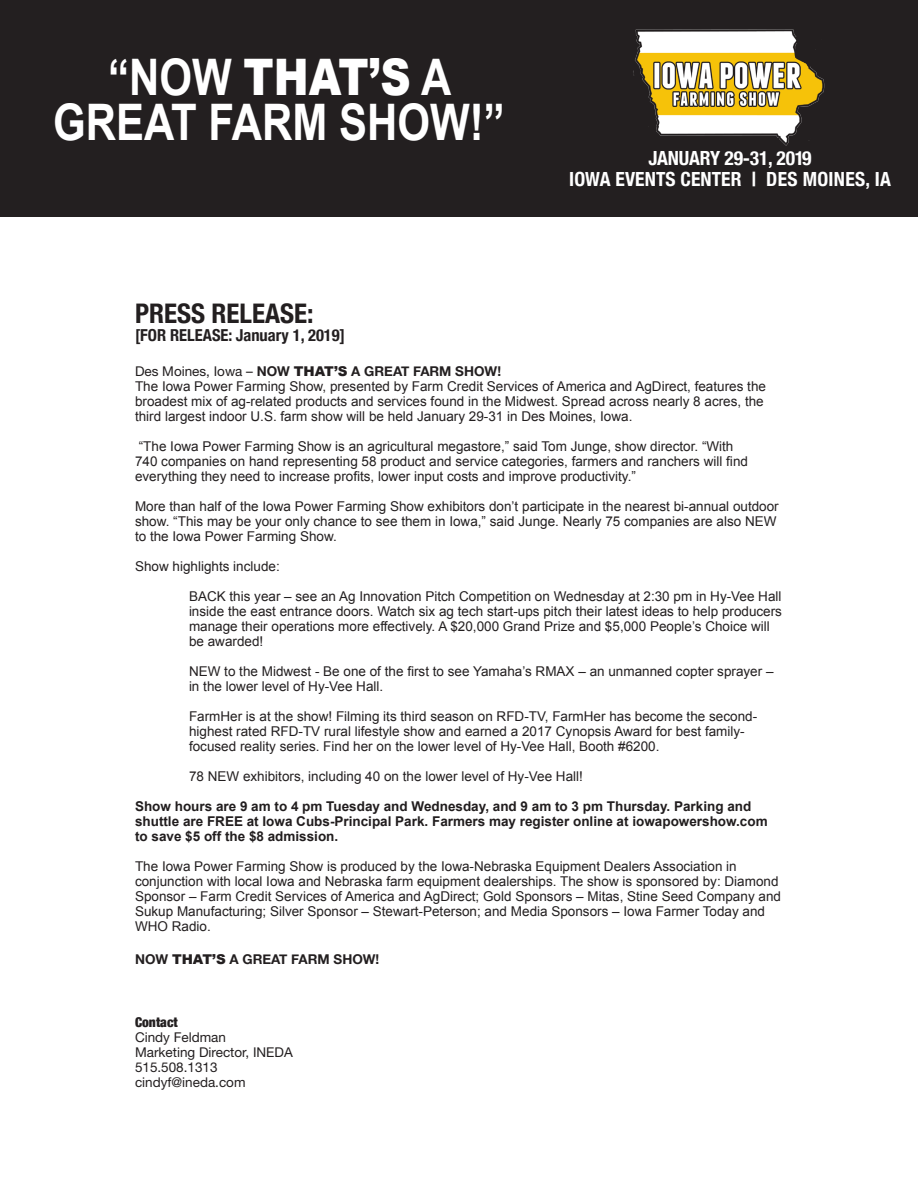
<style>
.page{position:relative;width:918px;height:1188px;background:#fff}
.page>*{position:absolute;margin:0;border:0;box-sizing:border-box;transform-origin:0 0}
.t1{font:700 50.4px/45px "Arial";color:#fff;text-align:center;scale:.83 1}
.t2{font:700 condensed 27px "Helvetica Neue";color:#231f20}
.t3{font:700 condensed 19.5px "Helvetica Neue";letter-spacing:.005em;color:#fff}
.t4{font:700 condensed 16.5px "Helvetica Neue";color:#231f20}
.t5{font:13.5px/15px "Arial";color:#231f20}
.Pa2{font:700 13.5px/15px "Arial";color:#211d1e}
.t6{font:700 13.5px "Helvetica Neue";color:#231f20}
.t7{font:13.5px "Helvetica Neue LT Std";color:#231f20}
.t8{font:900 condensed 13.5px "Helvetica Neue";color:#231f20}
.s1{font-weight:900}
.s2{font-family:"Helvetica Neue LT Std";font-weight:400;color:#221e1f}
.s3{font-family:"Arial";font-weight:900}
</style>
<div class="page">
<div style="left:0;top:0;width:918px;height:217px;background:#231f20"></div>
<img style="left:633px;top:29px;width:161px;height:117px">
<svg style="left:793px;top:32px;width:32px;height:113px"></svg>
<p class="t1" style="left:53px;top:56px;width:546px">“NOW <span class="s1">THAT’S</span> A<br>GREAT FARM SHOW!”</p>
<p class="t3" style="left:648px;top:142px;width:165px">JANUARY 29-31, 2019</p>
<p class="t3" style="left:569px;top:163px;width:323px">IOWA EVENTS CENTER | DES MOINES, IA</p>
<p class="t2" style="left:135px;top:291px;width:180px">PRESS RELEASE:</p>
<p class="t4" style="left:135px;top:322px;width:212px">[FOR RELEASE: January 1, 2019]</p>
<p class="t6" style="left:135px;top:361px;width:368px"><span class="s2">Des Moines, Iowa –</span> NOW <span class="s3">THAT’S</span> A GREAT FARM SHOW!</p>
<p class="t5" style="left:135px;top:379px;width:633px">The Iowa Power Farming Show, presented by Farm Credit Services of America and AgDirect, features the broadest mix of ag-related products and services found in the Midwest. Spread across nearly 8 acres, the third largest indoor U.S. farm show will be held January 29-31 in Des Moines, Iowa.</p>
<p class="t5" style="left:135px;top:439px;width:615px">“The Iowa Power Farming Show is an agricultural megastore,” said Tom Junge, show director. “With<br>740 companies on hand representing 58 product and service categories, farmers and ranchers will find everything they need to increase profits, lower input costs and improve productivity.”</p>
<p class="t5" style="left:135px;top:499px;width:645px">More than half of the Iowa Power Farming Show exhibitors don’t participate in the nearest bi-annual outdoor show. “This may be your only chance to see them in Iowa,” said Junge. Nearly 75 companies are also NEW to the Iowa Power Farming Show.</p>
<p class="t5" style="left:135px;top:559px;width:146px">Show highlights include:</p>
<p class="t5" style="left:189px;top:589px;width:595px">BACK this year – see an Ag Innovation Pitch Competition on Wednesday at 2:30 pm in Hy-Vee Hall inside the east entrance doors. Watch six ag tech start-ups pitch their latest ideas to help producers manage their operations more effectively. A $20,000 Grand Prize and $5,000 People’s Choice will be awarded!</p>
<p class="t5" style="left:189px;top:664px;width:586px">NEW to the Midwest - Be one of the first to see Yamaha’s RMAX – an unmanned copter sprayer – in the lower level of Hy-Vee Hall.</p>
<p class="t5" style="left:189px;top:709px;width:570px">FarmHer is at the show! Filming its third season on RFD-TV, FarmHer has become the second&shy;highest rated RFD-TV rural lifestyle show and earned a 2017 Cynopsis Award for best family&shy;focused reality series. Find her on the lower level of Hy-Vee Hall, Booth #6200.</p>
<p class="t5" style="left:189px;top:769px;width:395px">78 NEW exhibitors, including 40 on the lower level of Hy-Vee Hall!</p>
<p class="Pa2" style="left:135px;top:800px;width:634px">Show hours are 9 am to 4 pm Tuesday and Wednesday, and 9 am to 3 pm Thursday. Parking and shuttle are FREE at Iowa Cubs-Principal Park. Farmers may register online at iowapowershow.com to save $5 off the $8 admission.</p>
<p class="t5" style="left:135px;top:859px;width:648px">The Iowa Power Farming Show is produced by the Iowa-Nebraska Equipment Dealers Association in conjunction with local Iowa and Nebraska farm equipment dealerships. The show is sponsored by: Diamond Sponsor – Farm Credit Services of America and AgDirect; Gold Sponsors – Mitas, Stine Seed Company and Sukup Manufacturing; Silver Sponsor – Stewart-Peterson; and Media Sponsors – Iowa Farmer Today and WHO Radio.</p>
<p class="t6" style="left:135px;top:949px;width:246px">NOW <span class="s3">THAT’S</span> A GREAT FARM SHOW!</p>
<p class="t8" style="left:135px;top:1011px;width:44px">Contact</p>
<p class="t7" style="left:135px;top:1029px;width:93px">Cindy Feldman</p>
<p class="t7" style="left:135px;top:1044px;width:159px">Marketing Director, INEDA</p>
<p class="t7" style="left:135px;top:1059px;width:84px">515.508.1313</p>
<p class="t7" style="left:135px;top:1074px;width:112px">cindyf@ineda.com</p>
</div>
